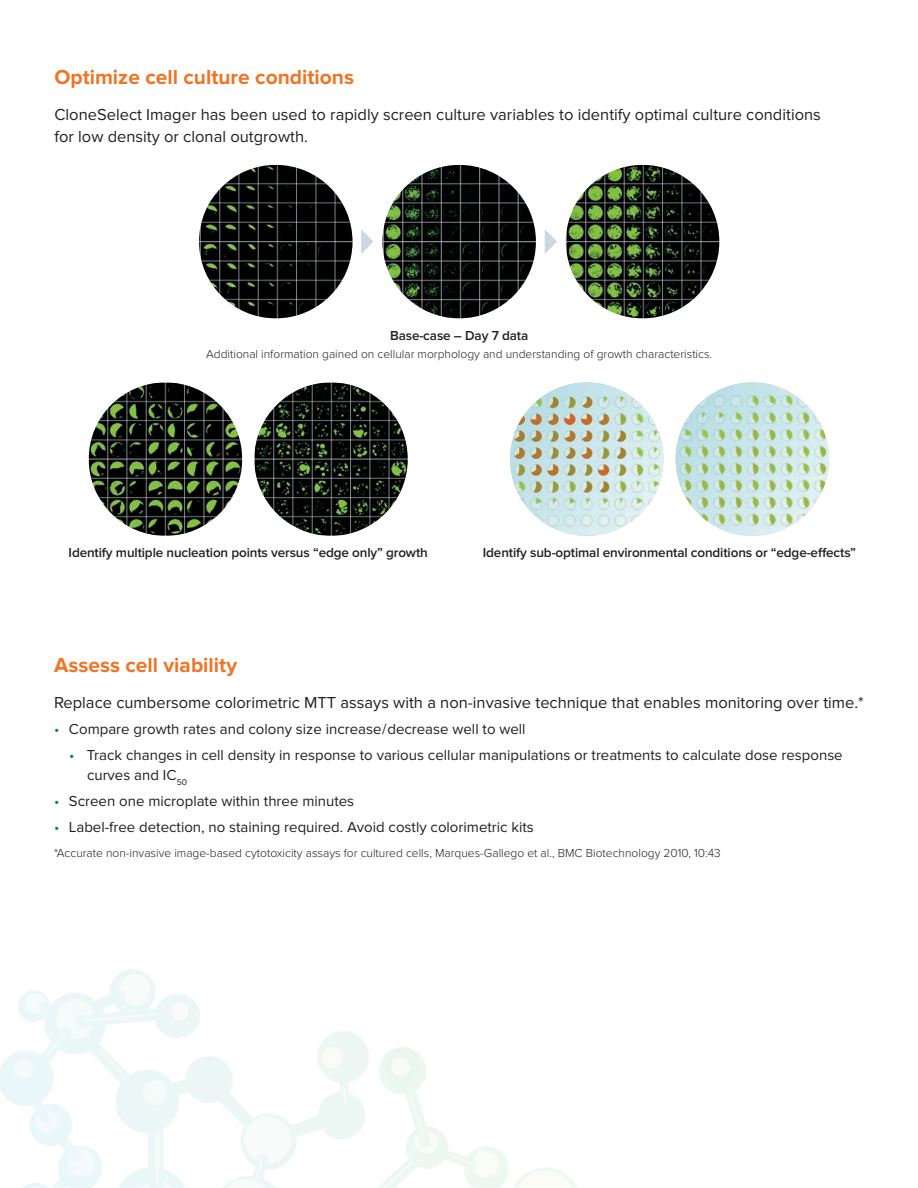
<style>
.page{position:relative;width:918px;height:1188px;background:#fff}
.page>*{position:absolute;margin:0;border:0;box-sizing:border-box;transform-origin:0 0}
.Page_Title{font:700 21px "Proxima Nova";color:#ee7525}
.Body{font:16.5px/22.5px "Proxima Nova";color:#231f20}
.Body-2{font:15px/19.5px "Proxima Nova";color:#231f20}
.Body-3{font:600 13.5px "Proxima Nova";letter-spacing:-.01em;color:#231f20}
.Body-4{font:300 12px "Proxima Nova";color:#231f20}
.s1{color:#0c758e}
</style>
<div class="page">
<img style="left:89px;top:382px;width:153px;height:154px;border-radius:77px">
<img style="left:254px;top:382px;width:154px;height:154px;border-radius:77px">
<img style="left:510px;top:382px;width:153px;height:154px;border-radius:77px">
<img style="left:676px;top:382px;width:153px;height:154px;border-radius:77px">
<img style="left:199px;top:165px;width:153px;height:153px;border-radius:77px">
<img style="left:382px;top:165px;width:154px;height:153px;border-radius:77px">
<img style="left:566px;top:165px;width:153px;height:153px;border-radius:77px">
<svg style="left:361px;top:229px;width:12px;height:25px"></svg>
<svg style="left:545px;top:230px;width:12px;height:24px"></svg>
<p class="Page_Title" style="left:54px;top:65px;width:301px">Optimize cell culture conditions</p>
<p class="Body" style="left:54px;top:103px;width:768px">CloneSelect Imager has been used to rapidly screen culture variables to identify optimal culture conditions for low density or clonal outgrowth.</p>
<p class="Body-3" style="left:390px;top:328px;width:140px">Base-case – Day 7 data</p>
<p class="Body-4" style="left:206px;top:345px;width:508px">Additional information gained on cellular morphology and understanding of growth characteristics.</p>
<p class="Body-3" style="left:69px;top:544px;width:361px">Identify multiple nucleation points versus “edge only” growth</p>
<p class="Body-3" style="left:483px;top:544px;width:375px">Identify sub-optimal environmental conditions or “edge-effects”</p>
<p class="Page_Title" style="left:54px;top:653px;width:185px">Assess cell viability</p>
<p class="Body" style="left:54px;top:691px;width:811px">Replace cumbersome colorimetric MTT assays with a non-invasive technique that enables monitoring over time.*</p>
<p class="Body-2" style="left:54px;top:719px;width:473px"><span class="s1">•</span> Compare growth rates and colony size increase/decrease well to well</p>
<p class="Body-2" style="left:87px;top:746px;width:757px;text-indent:-18px"><span class="s1">•</span> Track changes in cell density in response to various cellular manipulations or treatments to calculate dose response curves and IC<sub>50</sub></p>
<p class="Body-2" style="left:54px;top:791px;width:302px"><span class="s1">•</span> Screen one microplate within three minutes</p>
<p class="Body-2" style="left:54px;top:818px;width:481px"><span class="s1">•</span> Label-free detection, no staining required. Avoid costly colorimetric kits</p>
<p class="Body-4" style="left:54px;top:844px;width:668px">*Accurate non-invasive image-based cytotoxicity assays for cultured cells, Marques-Gallego et al., BMC Biotechnology 2010, 10:43</p>
</div>
